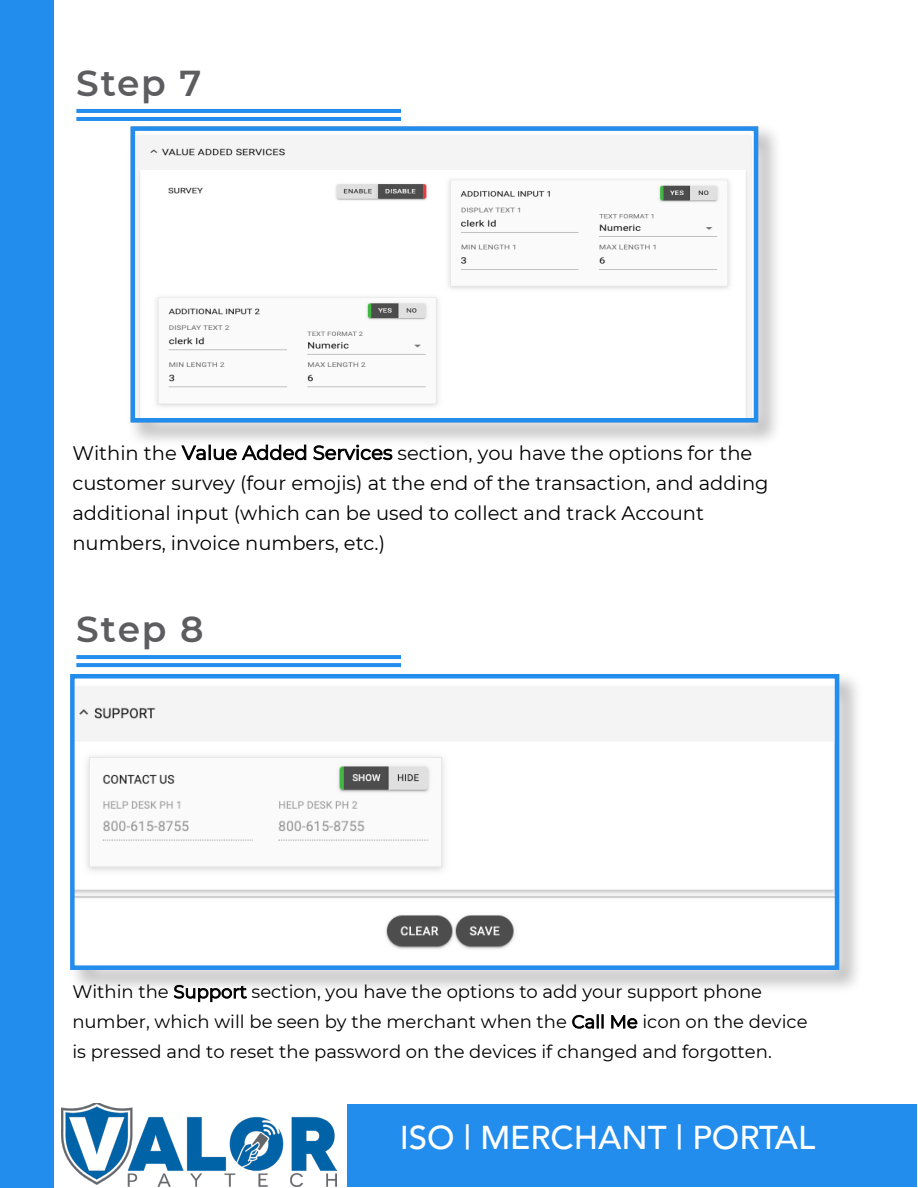
<style>
.page{position:relative;width:918px;height:1188px;background:#fff}
.page>*{position:absolute;margin:0;border:0;box-sizing:border-box;transform-origin:0 0}
.t1{font:600 36px "Montserrat";letter-spacing:.05em;color:#5d5d60}
.t2{font:500 33px "Avenir";color:#fff}
.t3{font:19.5px/30px "Montserrat";color:#000}
.t4{font:18px/30px "Montserrat";color:#000}
</style>
<div class="page">
<div style="left:0;top:0;width:54px;height:1188px;background:#238ded"></div>
<div style="left:347px;top:1105px;width:570px;height:82px;background:#238ded"></div>
<img style="left:61px;top:1104px;width:275px;height:82px">
<svg style="left:78px;top:655px;width:321px;height:4px"></svg>
<svg style="left:78px;top:663px;width:321px;height:4px"></svg>
<hr style="left:78px;top:109px;width:321px;height:4px;background:#238ded">
<hr style="left:78px;top:117px;width:321px;height:4px;background:#238ded">
<div style="left:127px;top:122px;width:657px;height:326px;background:#000;opacity:.75"></div>
<div style="left:68px;top:670px;width:797px;height:325px;background:#000;opacity:.75"></div>
<img style="left:136px;top:131px;width:617px;height:286px">
<div style="left:131px;top:126px;width:627px;height:296px;border:4px solid #238ded"></div>
<img style="left:75px;top:679px;width:759px;height:286px">
<div style="left:70px;top:674px;width:769px;height:296px;border:4px solid #238ded"></div>
<h1 class="t1" style="left:76px;top:58px;width:127px">Step 7</h1>
<p class="t3" style="left:72px;top:437px;width:698px">Within the Value Added Services section, you have the options for the customer survey (four emojis) at the end of the transaction, and adding additional input (which can be used to collect and track Account numbers, invoice numbers, etc.)</p>
<h1 class="t1" style="left:76px;top:604px;width:129px">Step 8</h1>
<p class="t4" style="left:72px;top:976px;width:737px">Within the Support section, you have the options to add your support phone number, which will be seen by the merchant when the Call Me icon on the device is pressed and to reset the password on the devices if changed and forgotten.</p>
<h2 class="t2" style="left:400px;top:1109px;width:417px">ISO | MERCHANT | PORTAL</h2>
</div>
